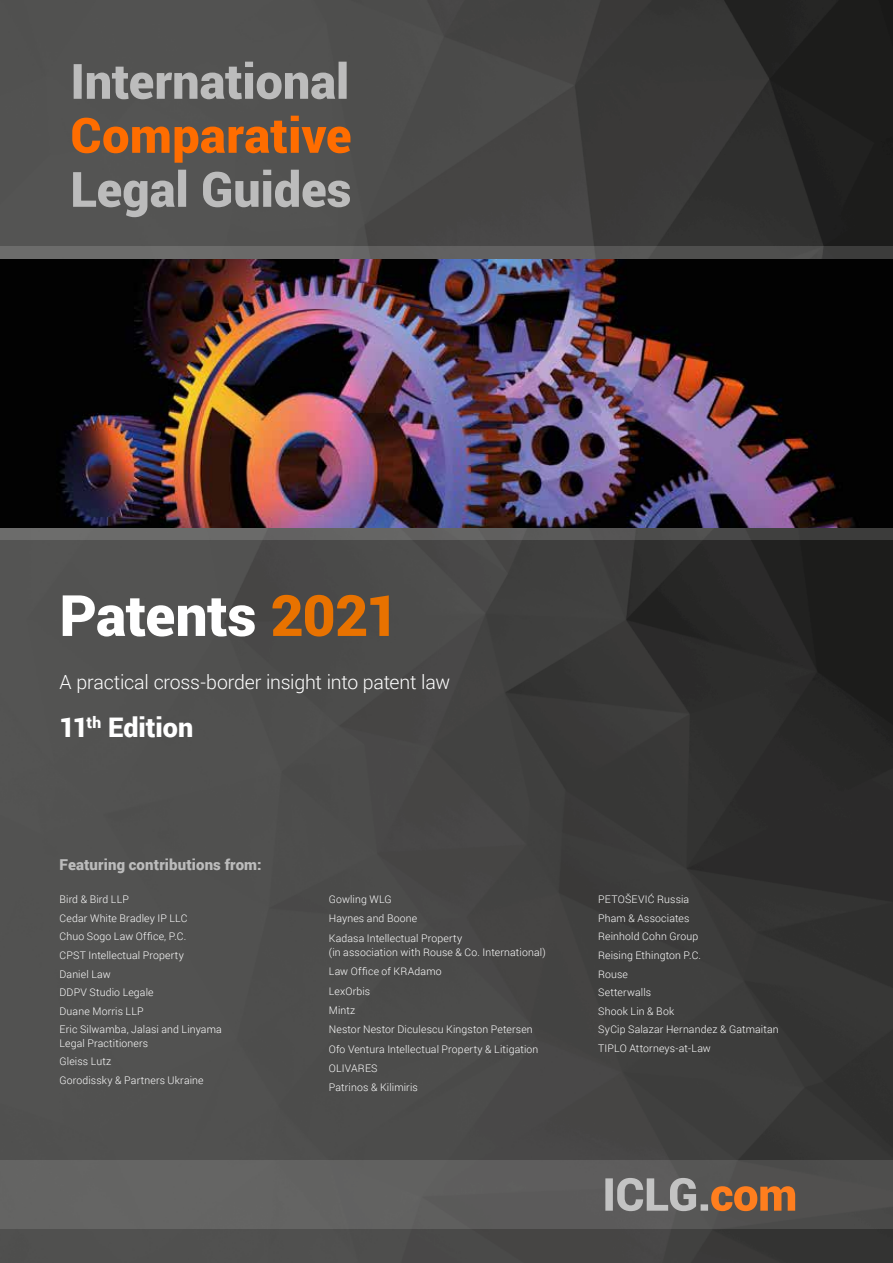
<style>
.page{position:relative;width:893px;height:1263px;background:#fff}
.page>*{position:absolute;margin:0;border:0;box-sizing:border-box;transform-origin:0 0}
.t1{font:900 57px "Roboto";letter-spacing:-.01em;color:#fff}
.t2{font:900 27px "Roboto";color:#fff}
.t3{font:300 19.5px "Roboto";letter-spacing:-.01em;color:#fff}
.t4{font:900 15px "Roboto";letter-spacing:.01em;color:#bcbcbc}
.t5{font:300 10.5px/18.6px "Roboto";letter-spacing:.015em;color:#fff}
.s1{color:#e87200}
</style>
<div class="page">
<img style="left:0;top:0;width:893px;height:1263px">
<svg style="left:73px;top:170px;width:277px;height:47px;background:#7a7a79"></svg>
<svg style="left:72px;top:116px;width:278px;height:47px;background:#905c34"></svg>
<svg style="left:74px;top:62px;width:273px;height:37px;background:#848483"></svg>
<svg style="left:0;top:247px;width:893px;height:293px;background:#5a5a5a"></svg>
<img style="left:0;top:259px;width:893px;height:268px">
<svg style="left:0;top:1160px;width:893px;height:68px;background:#63605d"></svg>
<h1 class="t1" style="left:60px;top:575px;width:341px">Patents <span class="s1">2021</span></h1>
<h3 class="t3" style="left:60px;top:669px;width:392px">A practical cross-border insight into patent law</h3>
<h2 class="t2" style="left:60px;top:708px;width:135px">11<sup>th</sup> Edition</h2>
<h3 class="t4" style="left:60px;top:854px;width:204px">Featuring contributions from:</h3>
<p class="t5" style="left:60px;top:890px;width:164px">Bird &amp; Bird LLP<br>Cedar White Bradley IP LLC<br>Chuo Sogo Law Office, P.C.<br>CPST Intellectual Property<br>Daniel Law<br>DDPV Studio Legale<br>Duane Morris LLP<br>Eric Silwamba, Jalasi and Linyama</p>
<p class="t5" style="left:60px;top:1033px;width:146px">Legal Practitioners<br>Gleiss Lutz<br>Gorodissky &amp; Partners Ukraine</p>
<p class="t5" style="left:329px;top:889px;width:135px;line-height:19.4px">Gowling WLG<br>Haynes and Boone<br>Kadasa Intellectual Property</p>
<p class="t5" style="left:329px;top:942px;width:218px;line-height:19.2px">(in association with Rouse &amp; Co. International)<br>Law Office of KRAdamo<br>LexOrbis<br>Mintz<br>Nestor Nestor Diculescu Kingston Petersen<br>Ofo Ventura Intellectual Property &amp; Litigation<br>OLIVARES<br>Patrinos &amp; Kilimiris</p>
<p class="t5" style="left:598px;top:890px;width:182px">PETOŠEVIĆ Russia<br>Pham &amp; Associates<br>Reinhold Cohn Group<br>Reising Ethington P.C.<br>Rouse<br>Setterwalls<br>Shook Lin &amp; Bok<br>SyCip Salazar Hernandez &amp; Gatmaitan<br>TIPLO Attorneys-at-Law</p>
</div>
